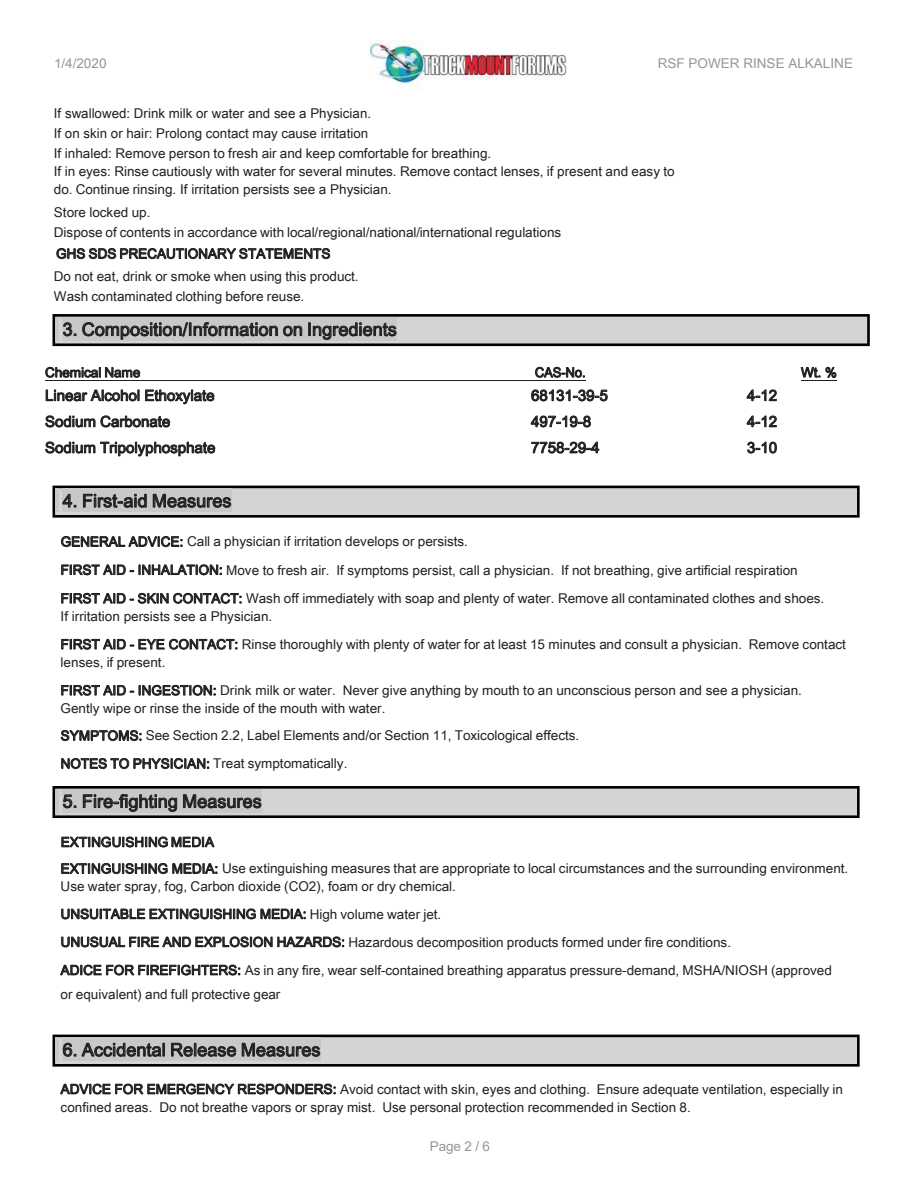
<style>
.page{position:relative;width:918px;height:1188px;background:#fff}
.page>*{position:absolute;margin:0;border:0;box-sizing:border-box;transform-origin:0 0}
.t1{font:18px "Arial Unicode MS";letter-spacing:.005em;color:#231f20}
.t2{font:15px "Arial Unicode MS";color:#231f20}
.t3{font:13.5px/27.8px "Arial Unicode MS";color:#231f20}
.t4{font:13.5px "Arial Unicode MS";color:#939598}
.t5{font:13.5px "Arial";color:#939598}
.t6{font:13.5px "Arial Unicode MS";color:#231f20;scale:.95 1}
</style>
<div class="page">
<img style="left:371px;top:41px;width:196px;height:48px">
<svg style="left:57px;top:248px;width:273px;height:11px"></svg>
<svg style="left:45px;top:367px;width:95px;height:11px"></svg>
<svg style="left:535px;top:366px;width:50px;height:12px"></svg>
<hr style="left:45px;top:381px;width:541px;height:1px;background:#231f20">
<svg style="left:801px;top:367px;width:19px;height:11px"></svg>
<svg style="left:826px;top:367px;width:10px;height:11px"></svg>
<hr style="left:801px;top:381px;width:36px;height:1px;background:#231f20">
<svg style="left:46px;top:389px;width:93px;height:12px"></svg>
<svg style="left:145px;top:390px;width:69px;height:14px"></svg>
<svg style="left:531px;top:390px;width:77px;height:11px"></svg>
<svg style="left:747px;top:390px;width:30px;height:11px"></svg>
<svg style="left:45px;top:416px;width:50px;height:11px"></svg>
<svg style="left:101px;top:416px;width:69px;height:11px"></svg>
<svg style="left:531px;top:416px;width:60px;height:11px"></svg>
<svg style="left:747px;top:416px;width:30px;height:11px"></svg>
<svg style="left:45px;top:442px;width:170px;height:14px"></svg>
<svg style="left:531px;top:442px;width:68px;height:11px"></svg>
<svg style="left:747px;top:442px;width:30px;height:11px"></svg>
<svg style="left:61px;top:536px;width:121px;height:12px"></svg>
<svg style="left:61px;top:564px;width:161px;height:11px"></svg>
<svg style="left:61px;top:592px;width:180px;height:12px"></svg>
<svg style="left:61px;top:638px;width:176px;height:12px"></svg>
<svg style="left:61px;top:684px;width:154px;height:12px"></svg>
<svg style="left:61px;top:730px;width:80px;height:11px"></svg>
<svg style="left:61px;top:758px;width:148px;height:11px"></svg>
<svg style="left:62px;top:836px;width:153px;height:11px"></svg>
<svg style="left:61px;top:863px;width:156px;height:11px"></svg>
<svg style="left:61px;top:908px;width:244px;height:11px"></svg>
<svg style="left:61px;top:936px;width:283px;height:11px"></svg>
<svg style="left:60px;top:964px;width:180px;height:11px"></svg>
<svg style="left:60px;top:1083px;width:275px;height:12px"></svg>
<div style="left:54px;top:315px;width:814px;height:30px;background:#d3d5d3"></div>
<div style="left:53px;top:314px;width:817px;height:32px;border:3px solid #000001"></div>
<hr style="left:55px;top:317px;width:4px;height:23px;background:#c7c8ca">
<div style="left:63px;top:317px;width:334px;height:23px;background:#c7c8ca"></div>
<svg style="left:63px;top:322px;width:13px;height:14px"></svg>
<svg style="left:82px;top:322px;width:220px;height:18px"></svg>
<svg style="left:308px;top:322px;width:89px;height:18px"></svg>
<div style="left:54px;top:487px;width:804px;height:29px;background:#d3d5d3"></div>
<div style="left:53px;top:486px;width:807px;height:32px;border:3px solid #000001"></div>
<hr style="left:55px;top:488px;width:4px;height:24px;background:#c7c8ca">
<div style="left:63px;top:488px;width:169px;height:24px;background:#c7c8ca"></div>
<svg style="left:63px;top:494px;width:13px;height:14px"></svg>
<svg style="left:83px;top:494px;width:64px;height:14px"></svg>
<svg style="left:153px;top:494px;width:78px;height:14px"></svg>
<div style="left:54px;top:787px;width:804px;height:30px;background:#d3d5d3"></div>
<div style="left:53px;top:786px;width:807px;height:32px;border:3px solid #000001"></div>
<hr style="left:55px;top:789px;width:4px;height:23px;background:#c7c8ca">
<div style="left:63px;top:789px;width:199px;height:23px;background:#c7c8ca"></div>
<svg style="left:63px;top:795px;width:13px;height:13px"></svg>
<svg style="left:83px;top:794px;width:94px;height:18px"></svg>
<svg style="left:183px;top:794px;width:78px;height:14px"></svg>
<div style="left:54px;top:1036px;width:804px;height:29px;background:#d3d5d3"></div>
<div style="left:53px;top:1035px;width:807px;height:32px;border:3px solid #000001"></div>
<hr style="left:55px;top:1037px;width:4px;height:24px;background:#c7c8ca">
<div style="left:63px;top:1037px;width:258px;height:24px;background:#c7c8ca"></div>
<svg style="left:63px;top:1043px;width:13px;height:14px"></svg>
<svg style="left:82px;top:1042px;width:83px;height:15px"></svg>
<svg style="left:171px;top:1043px;width:65px;height:14px"></svg>
<svg style="left:242px;top:1043px;width:78px;height:14px"></svg>
<p class="t4" style="left:54px;top:53px;width:54px">1/4/2020</p>
<p class="t4" style="left:658px;top:53px;width:197px">RSF POWER RINSE ALKALINE</p>
<p class="t3" style="left:54px;top:102px;width:439px;line-height:20.4px">If swallowed: Drink milk or water and see a Physician.<br>If on skin or hair: Prolong contact may cause irritation<br>If inhaled: Remove person to fresh air and keep comfortable for breathing.</p>
<p class="t3" style="left:54px;top:163px;width:622px;line-height:17.9px">If in eyes: Rinse cautiously with water for several minutes. Remove contact lenses, if present and easy to do. Continue rinsing. If irritation persists see a Physician.</p>
<p class="t3" style="left:54px;top:202px;width:509px;line-height:20px">Store locked up.<br>Dispose of contents in accordance with local/regional/national/international regulations</p>
<p class="t3" style="left:54px;top:242px;width:306px;line-height:22.6px">GHS SDS PRECAUTIONARY STATEMENTS<br>Do not eat, drink or smoke when using this product.</p>
<p class="t3" style="left:54px;top:282px;width:252px">Wash contaminated clothing before reuse.</p>
<h1 class="t1" style="left:63px;top:316px;width:336px">3. Composition/Information on Ingredients</h1>
<p class="t3" style="left:45px;top:358px;width:97px">Chemical Name</p>
<p class="t6" style="left:535px;top:363px;width:55px">CAS-No.</p>
<p class="t3" style="left:801px;top:358px;width:37px">Wt. %</p>
<p class="t2" style="left:45px;top:385px;width:171px">Linear Alcohol Ethoxylate</p>
<p class="t2" style="left:531px;top:385px;width:78px">68131-39-5</p>
<p class="t2" style="left:747px;top:385px;width:32px">4-12</p>
<p class="t2" style="left:45px;top:411px;width:127px">Sodium Carbonate</p>
<p class="t2" style="left:531px;top:411px;width:62px">497-19-8</p>
<p class="t2" style="left:747px;top:411px;width:32px">4-12</p>
<p class="t2" style="left:45px;top:437px;width:172px">Sodium Tripolyphosphate</p>
<p class="t2" style="left:531px;top:437px;width:70px">7758-29-4</p>
<p class="t2" style="left:747px;top:437px;width:32px">3-10</p>
<h1 class="t1" style="left:63px;top:488px;width:170px">4. First-aid Measures</h1>
<p class="t3" style="left:61px;top:527px;width:765px;line-height:28.3px">GENERAL ADVICE: Call a physician if irritation develops or persists.<br>FIRST AID - INHALATION: Move to fresh air. If symptoms persist, call a physician. If not breathing, give artificial respiration<br>FIRST AID - SKIN CONTACT: Wash off immediately with soap and plenty of water. Remove all contaminated clothes and shoes.</p>
<p class="t3" style="left:61px;top:602px;width:787px">If irritation persists see a Physician.<br>FIRST AID - EYE CONTACT: Rinse thoroughly with plenty of water for at least 15 minutes and consult a physician. Remove contact</p>
<p class="t3" style="left:61px;top:648px;width:743px">lenses, if present.<br>FIRST AID - INGESTION: Drink milk or water. Never give anything by mouth to an unconscious person and see a physician.</p>
<p class="t3" style="left:61px;top:694px;width:520px">Gently wipe or rinse the inside of the mouth with water.<br>SYMPTOMS: See Section 2.2, Label Elements and/or Section 11, Toxicological effects.<br>NOTES TO PHYSICIAN: Treat symptomatically.</p>
<h1 class="t1" style="left:63px;top:788px;width:201px">5. Fire-fighting Measures</h1>
<p class="t3" style="left:61px;top:828px;width:789px;line-height:26.7px">EXTINGUISHING MEDIA<br>EXTINGUISHING MEDIA: Use extinguishing measures that are appropriate to local circumstances and the surrounding environment.</p>
<p class="t3" style="left:61px;top:873px;width:773px">Use water spray, fog, Carbon dioxide (CO2), foam or dry chemical.<br>UNSUITABLE EXTINGUISHING MEDIA: High volume water jet.<br>UNUSUAL FIRE AND EXPLOSION HAZARDS: Hazardous decomposition products formed under fire conditions.<br>ADICE FOR FIREFIGHTERS: As in any fire, wear self-contained breathing apparatus pressure-demand, MSHA/NIOSH (approved</p>
<p class="t3" style="left:61px;top:980px;width:221px">or equivalent) and full protective gear</p>
<h1 class="t1" style="left:63px;top:1037px;width:259px">6. Accidental Release Measures</h1>
<p class="t3" style="left:61px;top:1080px;width:784px;line-height:18px">ADVICE FOR EMERGENCY RESPONDERS: Avoid contact with skin, eyes and clothing. Ensure adequate ventilation, especially in confined areas. Do not breathe vapors or spray mist. Use personal protection recommended in Section 8.</p>
<p class="t5" style="left:430px;top:1137px;width:62px">Page 2 / 6</p>
</div>
